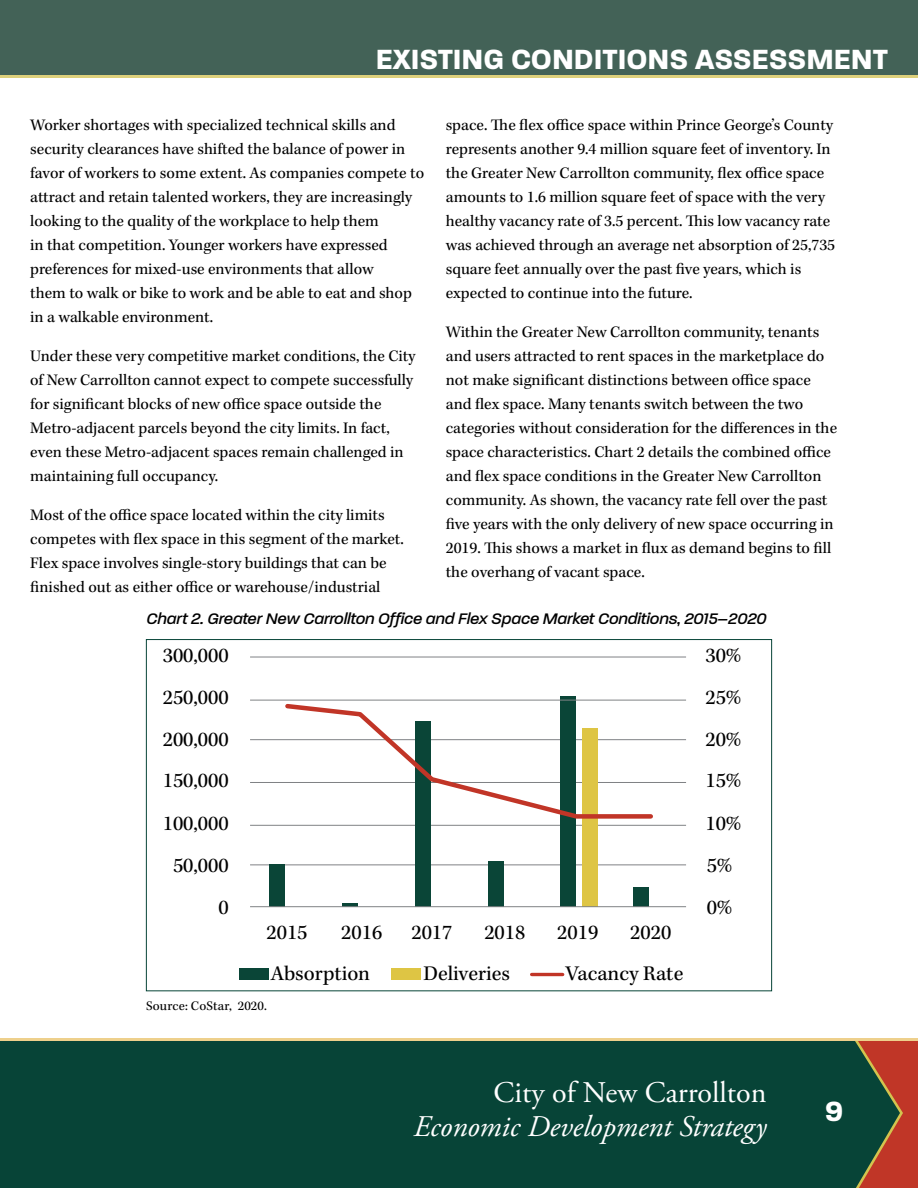
<style>
.page{position:relative;width:918px;height:1188px;background:#fff}
.page>*{position:absolute;margin:0;border:0;box-sizing:border-box;transform-origin:0 0}
.t1{font:700 30px "Paralucent";color:#fff}
.t2{font:italic 30px "Adobe Garamond Pro";color:#fff}
.t3{font:30px "Adobe Garamond Pro";color:#fff}
.t4{font:21.45px/41.5px "Kepler Std";color:#000;text-align:justify}
.t5{font:16.5px/24px "Kepler Std";color:#000}
.t6{font:italic 500 16.5px "Paralucent";color:#000}
.t7{font:13.5px "Kepler Std";letter-spacing:.01em;color:#000}
</style>
<div class="page">
<div style="left:0;top:0;width:918px;height:78px;background:#ddd07b"></div>
<div style="left:0;top:1038px;width:918px;height:150px;background:#074437"></div>
<svg style="left:855px;top:1041px;width:63px;height:147px"></svg>
<div style="left:0;top:0;width:918px;height:75px;background:#436257"></div>
<hr style="left:0;top:1038px;width:918px;height:3px;background:#eed08c">
<hr style="left:342px;top:903px;width:16px;height:4px;background:#0a4537">
<hr style="left:250px;top:865px;width:436px;height:1px;background:#808285">
<hr style="left:250px;top:825px;width:436px;height:1px;background:#808285">
<hr style="left:250px;top:782px;width:436px;height:1px;background:#808285">
<hr style="left:250px;top:739px;width:436px;height:1px;background:#808285">
<div style="left:269px;top:864px;width:16px;height:42px;background:#0a4537"></div>
<div style="left:488px;top:862px;width:16px;height:45px;background:#0a4537"></div>
<div style="left:561px;top:696px;width:15px;height:211px;background:#0a4537"></div>
<div style="left:582px;top:729px;width:16px;height:178px;background:#dec544"></div>
<div style="left:633px;top:888px;width:16px;height:19px;background:#0a4537"></div>
<hr style="left:250px;top:700px;width:436px;height:1px;background:#808285">
<hr style="left:250px;top:657px;width:436px;height:1px;background:#808285">
<div style="left:239px;top:968px;width:29px;height:12px;background:#0a4537"></div>
<div style="left:391px;top:968px;width:29px;height:12px;background:#dec544"></div>
<div style="left:415px;top:721px;width:16px;height:186px;background:#0a4537"></div>
<hr style="left:532px;top:973px;width:31px;height:3px;background:#c13527">
<hr style="left:250px;top:906px;width:436px;height:1px;background:#808285">
<svg style="left:282px;top:701px;width:373px;height:120px"></svg>
<h1 class="t1" style="left:376px;top:41px;width:514px">EXISTING CONDITIONS ASSESSMENT</h1>
<p class="t5" style="left:30px;top:113px;width:395px">Worker shortages with specialized technical skills and security clearances have shifted the balance of power in favor of workers to some extent. As companies compete to attract and retain talented workers, they are increasingly looking to the quality of the workplace to help them<br>in that competition. Younger workers have expressed preferences for mixed-use environments that allow<br>them to walk or bike to work and be able to eat and shop in a walkable environment.</p>
<p class="t5" style="left:30px;top:344px;width:387px">Under these very competitive market conditions, the City of New Carrollton cannot expect to compete successfully for significant blocks of new office space outside the Metro-adjacent parcels beyond the city limits. In fact, even these Metro-adjacent spaces remain challenged in maintaining full occupancy.</p>
<p class="t5" style="left:30px;top:503px;width:375px">Most of the office space located within the city limits competes with flex space in this segment of the market.<br>Flex space involves single-story buildings that can be finished out as either office or warehouse/industrial</p>
<p class="t5" style="left:446px;top:113px;width:391px">space. The flex office space within Prince George’s County represents another 9.4 million square feet of inventory. In the Greater New Carrollton community, flex office space amounts to 1.6 million square feet of space with the very healthy vacancy rate of 3.5 percent. This low vacancy rate was achieved through an average net absorption of 25,735 square feet annually over the past five years, which is expected to continue into the future.</p>
<p class="t5" style="left:446px;top:320px;width:393px">Within the Greater New Carrollton community, tenants and users attracted to rent spaces in the marketplace do not make significant distinctions between office space and flex space. Many tenants switch between the two categories without consideration for the differences in the space characteristics. Chart 2 details the combined office and flex space conditions in the Greater New Carrollton community. As shown, the vacancy rate fell over the past five years with the only delivery of new space occurring in 2019. This shows a market in flux as demand begins to fill the overhang of vacant space.</p>
<p class="t6" style="left:146px;top:609px;width:622px">Chart 2. Greater New Carrollton Office and Flex Space Market Conditions, 2015–2020</p>
<h2 class="t4" style="left:163px;top:636px;width:67px">300,000<br>250,000<br>200,000<br>150,000</h2>
<h2 class="t4" style="left:163px;top:803px;width:67px;line-height:42.2px;text-align:center">100,000<br>50,000</h2>
<h2 class="t4" style="left:218px;top:888px;width:12px">0</h2>
<h2 class="t4" style="left:267px;top:912px;width:42px">2015</h2>
<h2 class="t4" style="left:341px;top:912px;width:42px">2016</h2>
<h2 class="t4" style="left:411px;top:912px;width:42px">2017</h2>
<h2 class="t4" style="left:484px;top:912px;width:42px">2018</h2>
<h2 class="t4" style="left:557px;top:912px;width:42px">2019</h2>
<h2 class="t4" style="left:630px;top:912px;width:42px">2020</h2>
<h2 class="t4" style="left:271px;top:953px;width:101px">Absorption</h2>
<h2 class="t4" style="left:423px;top:953px;width:88px">Deliveries</h2>
<h2 class="t4" style="left:566px;top:953px;width:119px">Vacancy Rate</h2>
<p class="t7" style="left:146px;top:998px;width:122px">Source: CoStar, 2020.</p>
<h2 class="t4" style="left:705px;top:636px;width:37px">30% 25% 20% 15%</h2>
<h2 class="t4" style="left:705px;top:803px;width:37px;line-height:42.3px;text-align:left">10%<br>5%<br>0%</h2>
<h1 class="t3" style="left:494px;top:1074px;width:274px">City of New Carrollton</h1>
<h1 class="t2" style="left:413px;top:1109px;width:355px">Economic Development Strategy</h1>
<h1 class="t1" style="left:825px;top:1093px;width:19px">9</h1>
</div>
